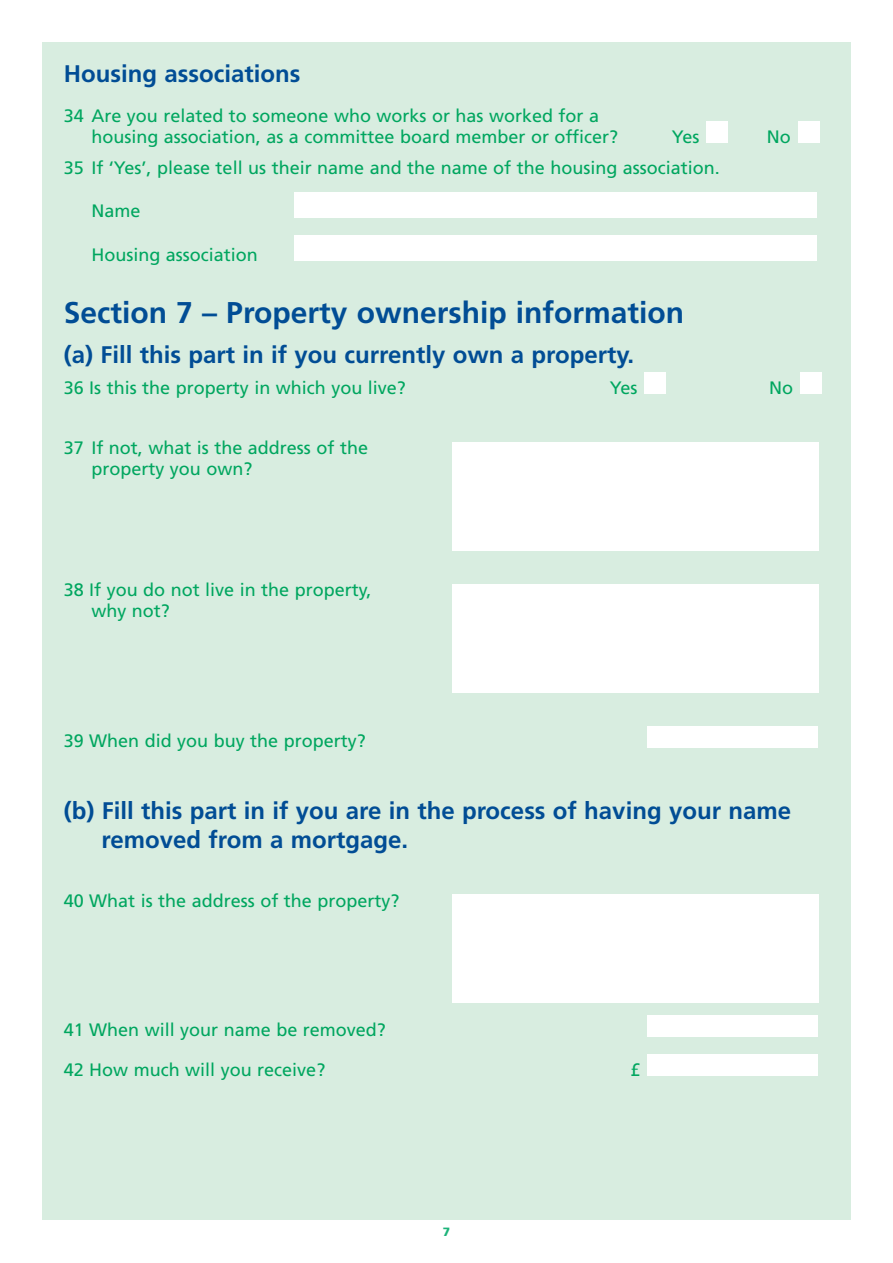
<style>
.page{position:relative;width:893px;height:1263px;background:#fff}
.page>*{position:absolute;margin:0;border:0;box-sizing:border-box;transform-origin:0 0}
.t1{font:700 30px "Frutiger LT";color:#014d95}
.t2{font:700 24px/28.8px "Frutiger LT";color:#014d95}
.t3{font:18px/21.6px "Frutiger LT";color:#00a65f}
.t4{font:900 12px "Frutiger LT";color:#1db37a}
</style>
<div class="page">
<div style="left:42px;top:43px;width:808px;height:1177px;background:#d8ede0"></div>
<div style="left:798px;top:122px;width:21px;height:21px;background:#fff"></div>
<div style="left:706px;top:122px;width:22px;height:21px;background:#fff"></div>
<div style="left:294px;top:192px;width:523px;height:25px;background:#fff"></div>
<div style="left:294px;top:236px;width:523px;height:25px;background:#fff"></div>
<div style="left:800px;top:372px;width:21px;height:22px;background:#fff"></div>
<div style="left:644px;top:372px;width:22px;height:22px;background:#fff"></div>
<div style="left:452px;top:442px;width:366px;height:108px;background:#fff"></div>
<div style="left:452px;top:584px;width:366px;height:108px;background:#fff"></div>
<div style="left:647px;top:726px;width:171px;height:21px;background:#fff"></div>
<div style="left:452px;top:895px;width:366px;height:108px;background:#fff"></div>
<div style="left:647px;top:1015px;width:171px;height:21px;background:#fff"></div>
<div style="left:647px;top:1054px;width:171px;height:22px;background:#fff"></div>
<h2 class="t2" style="left:64px;top:61px;width:238px">Housing associations</h2>
<p class="t3" style="left:91px;top:107px;width:528px;line-height:21px;text-indent:-28px">34 Are you related to someone who works or has worked for a housing association, as a committee board member or officer?</p>
<p class="t3" style="left:672px;top:127px;width:29px">Yes</p>
<p class="t3" style="left:767px;top:127px;width:25px">No</p>
<p class="t3" style="left:64px;top:158px;width:658px">35 If ‘Yes’, please tell us their name and the name of the housing association.</p>
<p class="t3" style="left:91px;top:202px;width:51px">Name</p>
<p class="t3" style="left:91px;top:246px;width:168px">Housing association</p>
<h1 class="t1" style="left:64px;top:300px;width:622px">Section 7 – Property ownership information</h1>
<h2 class="t2" style="left:64px;top:342px;width:572px">(a) Fill this part in if you currently own a property.</h2>
<p class="t3" style="left:64px;top:378px;width:344px">36 Is this the property in which you live?</p>
<p class="t3" style="left:610px;top:378px;width:29px">Yes</p>
<p class="t3" style="left:769px;top:378px;width:25px">No</p>
<p class="t3" style="left:91px;top:438px;width:278px;text-indent:-28px">37 If not, what is the address of the property you own?</p>
<p class="t3" style="left:91px;top:580px;width:282px;text-indent:-28px">38 If you do not live in the property, why not?</p>
<p class="t3" style="left:64px;top:732px;width:304px">39 When did you buy the property?</p>
<h2 class="t2" style="left:102px;top:798px;width:691px;text-indent:-38px">(b) Fill this part in if you are in the process of having your name removed from a mortgage.</h2>
<p class="t3" style="left:64px;top:891px;width:337px">40 What is the address of the property?</p>
<p class="t3" style="left:64px;top:1012px;width:324px;line-height:39.3px">41 When will your name be removed?<br>42 How much will you receive?</p>
<p class="t4" style="left:443px;top:1226px;width:9px">7</p>
<p class="t3" style="left:630px;top:1060px;width:12px">£</p>
</div>
